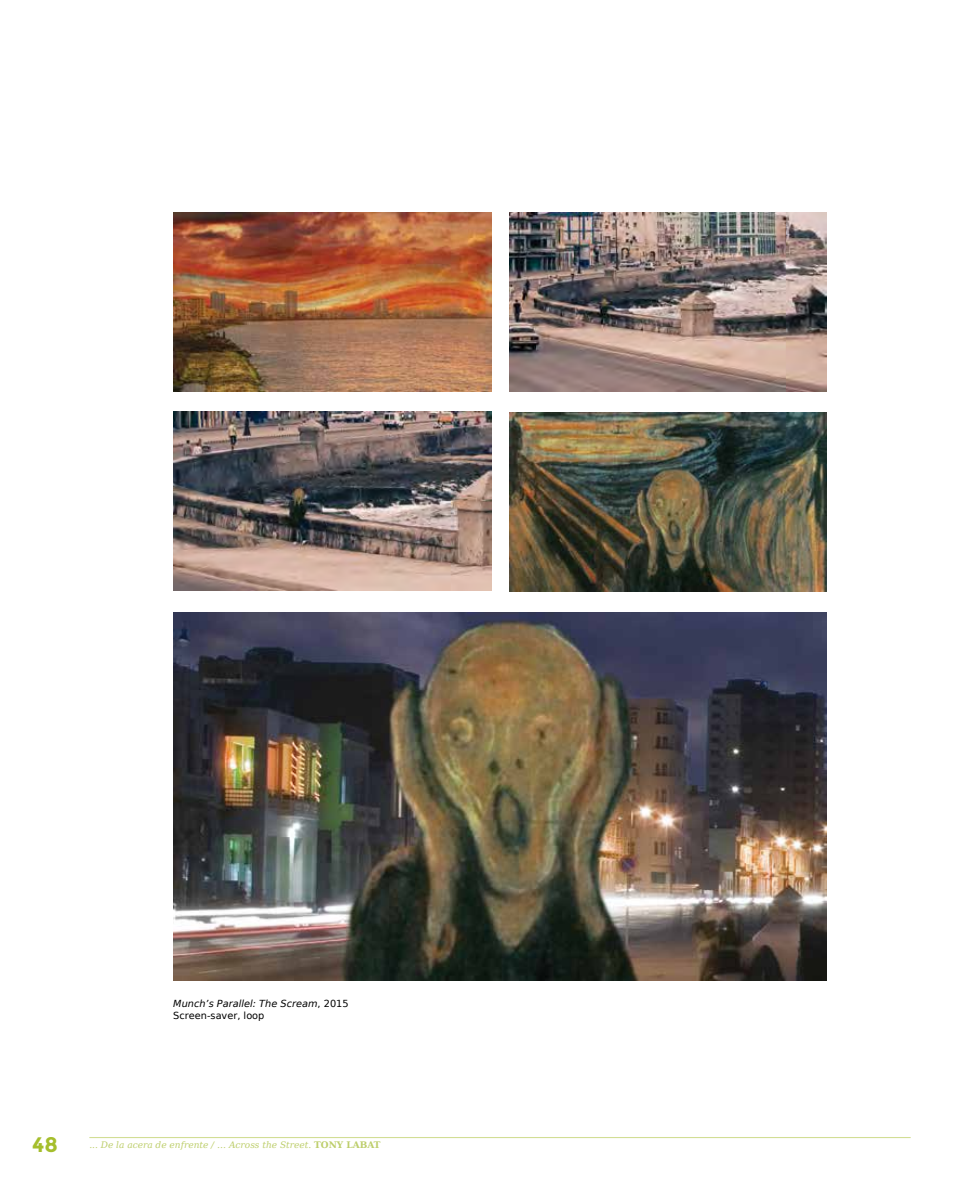
<style>
.page{position:relative;width:966px;height:1191px;background:#fff}
.page>*{position:absolute;margin:0;border:0;box-sizing:border-box;transform-origin:0 0}
.t1{font:700 21px "Montserrat";color:#a5be2c}
.t2{font:italic 9.75px/11.7px "DejaVu Sans";color:#000}
.t3{font:italic 9px "DejaVu Serif";color:#bdce6b}
.t4{font:700 9px "DejaVu Serif";color:#bdce6b}
.s1{font-style:normal}
.s2{font-weight:700;font-style:normal}
</style>
<div class="page">
<img style="left:173px;top:213px;width:318px;height:178px">
<img style="left:509px;top:213px;width:317px;height:178px">
<img style="left:173px;top:411px;width:318px;height:179px">
<img style="left:509px;top:412px;width:317px;height:179px">
<img style="left:173px;top:612px;width:653px;height:368px">
<hr style="left:89px;top:1137px;width:821px;height:1px;background:#a5be2c">
<p class="t2" style="left:173px;top:997px;width:177px">Munch’s Parallel: The Scream<span class="s1">, 2015<br>Screen-saver, loop</span></p>
<h1 class="t1" style="left:32px;top:1131px;width:27px">48</h1>
<p class="t3" style="left:89px;top:1137px;width:272px">... De la acera de enfrente / … Across the Street. <span class="s2">TONY LABA</span></p>
<p class="t4" style="left:374px;top:1137px;width:8px">T</p>
</div>
